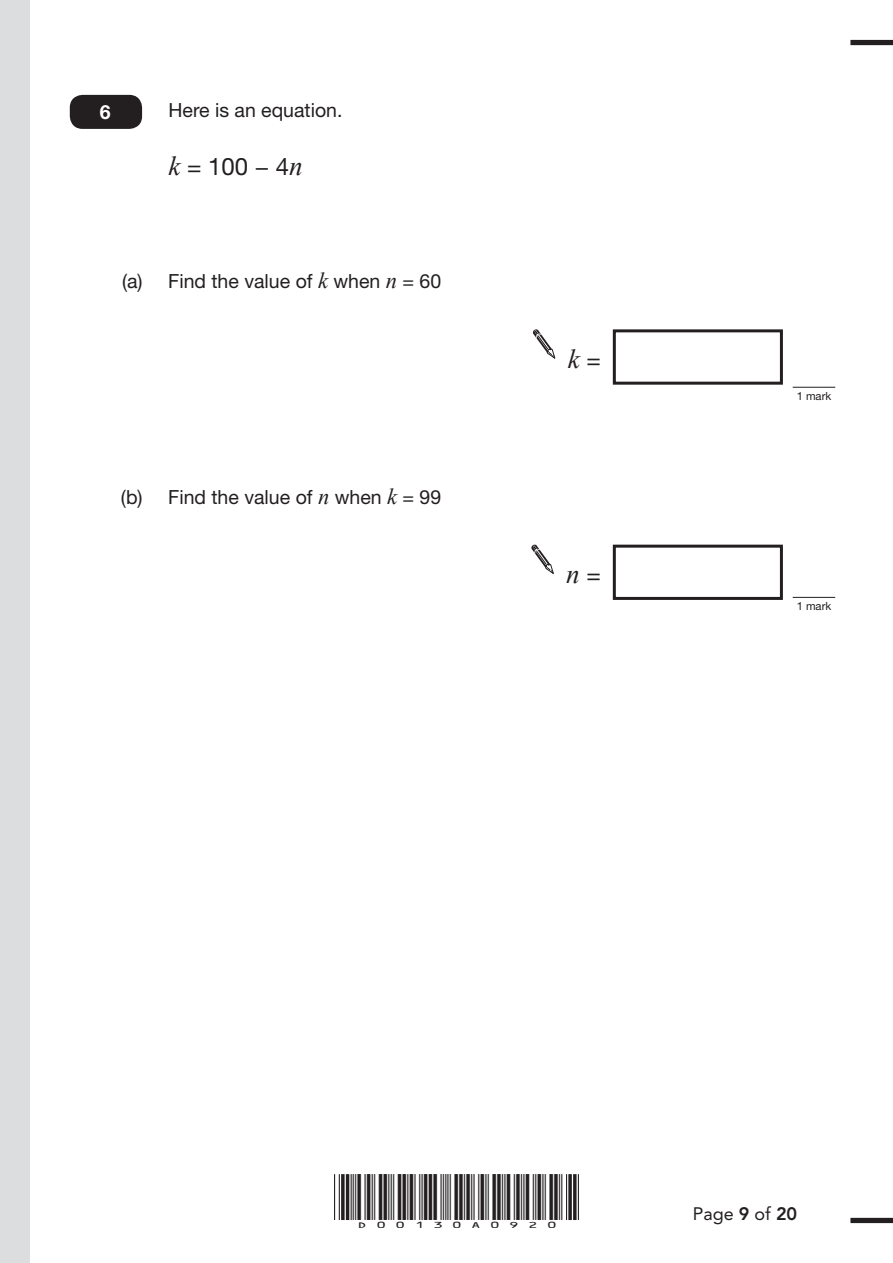
<style>
.page{position:relative;width:893px;height:1263px;background:#fff}
.page>*{position:absolute;margin:0;border:0;box-sizing:border-box;transform-origin:0 0}
.t1{font:italic 27px "Times New Roman";color:#231f20}
.t2{font:24px "Helvetica Neue LT Std";color:#231f20}
.t3{font:19.5px "Helvetica Neue LT Std";color:#231f20}
.t4{font:700 19.5px "Helvetica Neue LT Std";color:#fff}
.t5{font:18px "Avenir LT Std";color:#231f20}
.t6{font:15px "ID Automation HC39 M";color:#231f20;scale:1.3 1}
.t7{font:11.25px "Helvetica Neue LT Std";color:#231f20}
.s1{font-family:"Times New Roman";font-style:italic;font-size:27px}
.s2{font-family:"Times New Roman";font-style:italic;font-size:22.5px}
.s3{font-family:"Helvetica Neue LT Std";font-style:normal;font-size:24px}
.s4{font-weight:800}
</style>
<div class="page">
<svg style="left:533px;top:329px;width:22px;height:29px"></svg>
<div style="left:613px;top:329px;width:170px;height:56px;border:3px solid #231f20"></div>
<svg style="left:531px;top:545px;width:23px;height:29px"></svg>
<div style="left:613px;top:545px;width:170px;height:55px;border:3px solid #231f20"></div>
<div style="left:70px;top:95px;width:72px;height:34px;background:#231f20;border-radius:13px"></div>
<hr style="left:793px;top:387px;width:42px;height:1px;background:#231f20">
<hr style="left:793px;top:597px;width:42px;height:1px;background:#231f20">
<div style="left:850px;top:1218px;width:43px;height:5px;background:#231f20"></div>
<div style="left:850px;top:40px;width:43px;height:5px;background:#231f20"></div>
<hr style="left:351px;top:1174px;width:1px;height:46px;background:#231f20">
<hr style="left:339px;top:1174px;width:1px;height:46px;background:#231f20">
<hr style="left:334px;top:1174px;width:1px;height:46px;background:#231f20">
<hr style="left:346px;top:1174px;width:3px;height:46px;background:#231f20">
<svg style="left:341px;top:1174px;width:4px;height:46px"></svg>
<hr style="left:578px;top:1174px;width:1px;height:46px;background:#231f20">
<hr style="left:566px;top:1174px;width:1px;height:46px;background:#231f20">
<hr style="left:561px;top:1174px;width:1px;height:46px;background:#231f20">
<svg style="left:573px;top:1174px;width:4px;height:46px"></svg>
<svg style="left:568px;top:1174px;width:4px;height:46px"></svg>
<div style="left:0;top:0;width:30px;height:1263px;background:#dcdddf"></div>
<p class="t4" style="left:100px;top:100px;width:12px">6</p>
<p class="t3" style="left:168px;top:98px;width:176px">Here is an equation.</p>
<p class="t2" style="left:168px;top:152px;width:136px"><span class="s1">k</span> = 100 − 4<span class="s1">n</span></p>
<p class="t3" style="left:122px;top:270px;width:321px">(a) Find the value of <span class="s2">k</span> when <span class="s2">n</span> = 60</p>
<p class="t3" style="left:121px;top:485px;width:322px">(b) Find the value of <span class="s2">n</span> when <span class="s2">k</span> = 99</p>
<p class="t1" style="left:568px;top:340px;width:35px">k <span class="s3">=</span></p>
<p class="t1" style="left:566px;top:555px;width:36px">n <span class="s3">=</span></p>
<p class="t7" style="left:797px;top:389px;width:36px">1 mark</p>
<p class="t7" style="left:797px;top:599px;width:36px">1 mark</p>
<p class="t6" style="left:353px;top:1206px;width:162px">D00130A0920</p>
<p class="t5" style="left:693px;top:1204px;width:106px">Page <span class="s4">9</span> of <span class="s4">20</span></p>
</div>
